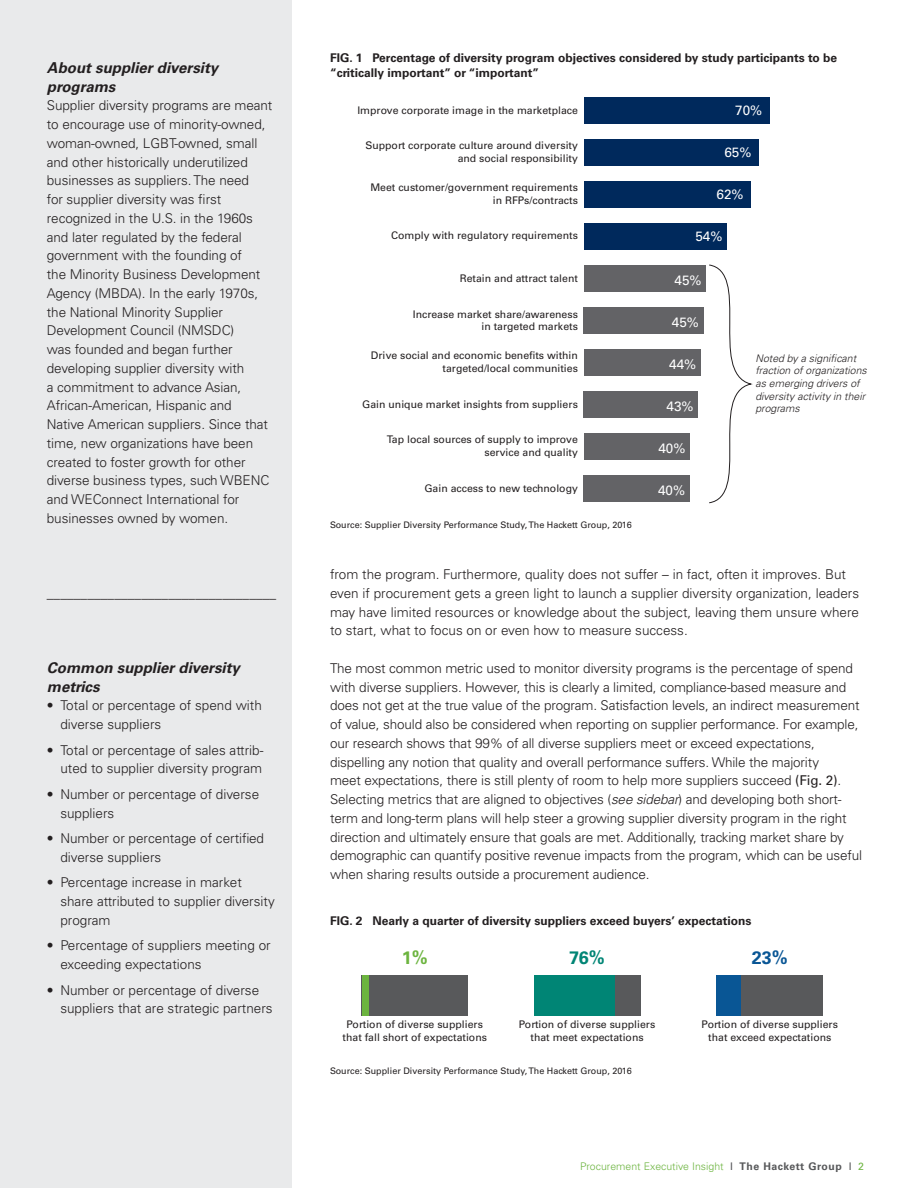
<style>
.page{position:relative;width:918px;height:1188px;background:#fff}
.page>*{position:absolute;margin:0;border:0;box-sizing:border-box;transform-origin:0 0}
.t1{font:700 18px "Univers LT Std";color:#008575}
.t2{font:700 18px "Univers LT Std";color:#095695}
.t3{font:700 18px "Univers LT Std";color:#6cb43f}
.t4{font:italic 700 15px/18.8px "Univers LT Std";color:#231f20}
.t5{font:300 13.5px/18.8px "Univers LT Std";letter-spacing:-.005em;color:#231f20}
.t6{font:13.5px "Univers LT Std";color:#fff}
.t7{font:700 12px/14.4px "Univers LT Std";color:#231f20}
.t8{font:10.5px/12.6px "Univers LT Std";color:#231f20;text-align:right}
.t9{font:italic 300 10.5px/12.6px "Univers LT Std";color:#231f20}
.t10{font:300 10.5px "Univers LT Std";color:#6cb43f}
.t11{font:9px "Univers LT Std";color:#231f20}
.s1{font-weight:400}
.s2{font-style:italic}
.s3{font-weight:400;color:#57585a}
.s4{font-weight:700;color:#57585a}
</style>
<div class="page">
<div style="left:0;top:0;width:292px;height:1188px;background:#e9eaeb"></div>
<div style="left:642px;top:97px;width:128px;height:27px;background:#00295c"></div>
<div style="left:584px;top:97px;width:58px;height:27px;background:#00295c"></div>
<div style="left:648px;top:139px;width:111px;height:27px;background:#00295c"></div>
<div style="left:584px;top:139px;width:64px;height:27px;background:#00295c"></div>
<div style="left:687px;top:181px;width:64px;height:27px;background:#00295c"></div>
<div style="left:584px;top:181px;width:103px;height:27px;background:#00295c"></div>
<div style="left:687px;top:223px;width:40px;height:27px;background:#00295c"></div>
<div style="left:584px;top:223px;width:103px;height:27px;background:#00295c"></div>
<div style="left:610px;top:265px;width:96px;height:27px;background:#636366"></div>
<div style="left:584px;top:265px;width:26px;height:27px;background:#636366"></div>
<div style="left:621px;top:307px;width:82px;height:27px;background:#636366"></div>
<div style="left:584px;top:307px;width:37px;height:27px;background:#636366"></div>
<div style="left:616px;top:349px;width:85px;height:27px;background:#636366"></div>
<div style="left:584px;top:349px;width:32px;height:27px;background:#636366"></div>
<div style="left:629px;top:391px;width:69px;height:27px;background:#636366"></div>
<div style="left:584px;top:391px;width:45px;height:27px;background:#636366"></div>
<div style="left:624px;top:433px;width:66px;height:27px;background:#636366"></div>
<div style="left:584px;top:433px;width:40px;height:27px;background:#636366"></div>
<div style="left:613px;top:475px;width:77px;height:27px;background:#636366"></div>
<div style="left:584px;top:475px;width:29px;height:27px;background:#636366"></div>
<svg style="left:709px;top:264px;width:44px;height:240px"></svg>
<div style="left:534px;top:975px;width:106px;height:40px;background:#58595b"></div>
<div style="left:534px;top:975px;width:81px;height:40px;background:#008575"></div>
<div style="left:717px;top:975px;width:106px;height:40px;background:#58595b"></div>
<div style="left:717px;top:975px;width:24px;height:40px;background:#095695"></div>
<div style="left:362px;top:975px;width:106px;height:40px;background:#58595b"></div>
<div style="left:362px;top:975px;width:6px;height:40px;background:#6cb43f"></div>
<p class="t4" style="left:47px;top:58px;width:173px">About supplier diversity programs</p>
<p class="t5" style="left:47px;top:96px;width:227px">Supplier diversity programs are meant to encourage use of minority-owned, woman-owned, LGBT-owned, small and other historically underutilized businesses as suppliers. The need<br>for supplier diversity was first recognized in the U.S. in the 1960s and later regulated by the federal government with the founding of<br>the Minority Business Development Agency (MBDA). In the early 1970s, the National Minority Supplier Development Council (NMSDC)<br>was founded and began further developing supplier diversity with<br>a commitment to advance Asian, African-American, Hispanic and Native American suppliers. Since that time, new organizations have been created to foster growth for other diverse business types, such WBENC and WEConnect International for businesses owned by women.</p>
<p class="t5" style="left:47px;top:584px;width:231px">__________________________________</p>
<p class="t4" style="left:47px;top:658px;width:195px">Common supplier diversity metrics</p>
<p class="t5" style="left:60px;top:696px;width:203px;text-indent:-14px">• Total or percentage of spend with diverse suppliers</p>
<p class="t5" style="left:47px;top:740px;width:218px;text-align:right">• Total or percentage of sales attrib&shy;uted to supplier diversity program</p>
<p class="t5" style="left:60px;top:785px;width:200px;text-indent:-14px">• Number or percentage of diverse suppliers</p>
<p class="t5" style="left:60px;top:829px;width:205px;text-indent:-14px">• Number or percentage of certified diverse suppliers</p>
<p class="t5" style="left:60px;top:873px;width:216px;text-indent:-14px">• Percentage increase in market share attributed to supplier diversity program</p>
<p class="t5" style="left:60px;top:936px;width:212px;text-indent:-14px">• Percentage of suppliers meeting or exceeding expectations</p>
<p class="t5" style="left:60px;top:980px;width:214px;text-indent:-14px">• Number or percentage of diverse suppliers that are strategic partners</p>
<p class="t7" style="left:330px;top:51px;width:509px">FIG. 1 Percentage of diversity program objectives considered by study participants to be “critically important” or “important”</p>
<p class="t8" style="left:357px;top:104px;width:222px">Improve corporate image in the marketplace</p>
<p class="t6" style="left:735px;top:102px;width:29px">70%</p>
<p class="t8" style="left:365px;top:139px;width:214px">Support corporate culture around diversity and social responsibility</p>
<p class="t8" style="left:370px;top:181px;width:209px">Meet customer/government requirements in RFPs/contracts</p>
<p class="t8" style="left:391px;top:229px;width:188px">Comply with regulatory requirements</p>
<p class="t8" style="left:460px;top:272px;width:119px">Retain and attract talent</p>
<p class="t8" style="left:413px;top:308px;width:167px">Increase market share/awareness in targeted markets</p>
<p class="t8" style="left:371px;top:349px;width:209px">Drive social and economic benefits within targeted/local communities</p>
<p class="t6" style="left:724px;top:144px;width:29px">65%</p>
<p class="t6" style="left:717px;top:186px;width:29px">62%</p>
<p class="t6" style="left:695px;top:228px;width:29px">54%</p>
<p class="t6" style="left:675px;top:272px;width:29px">45%</p>
<p class="t6" style="left:672px;top:314px;width:29px">45%</p>
<p class="t9" style="left:755px;top:352px;width:113px">Noted by a significant fraction of organizations as emerging drivers of diversity activity in their programs</p>
<p class="t6" style="left:669px;top:356px;width:29px">44%</p>
<p class="t8" style="left:362px;top:398px;width:217px">Gain unique market insights from suppliers</p>
<p class="t8" style="left:387px;top:433px;width:193px">Tap local sources of supply to improve service and quality</p>
<p class="t8" style="left:424px;top:482px;width:155px">Gain access to new technology</p>
<p class="t6" style="left:658px;top:482px;width:29px">40%</p>
<p class="t6" style="left:667px;top:398px;width:29px">43%</p>
<p class="t6" style="left:658px;top:440px;width:29px">40%</p>
<p class="t11" style="left:330px;top:520px;width:303px">Source: Supplier Diversity Performance Study, The Hackett Group, 2016</p>
<p class="t5" style="left:330px;top:565px;width:531px">from the program. Furthermore, quality does not suffer – in fact, often it improves. But even if procurement gets a green light to launch a supplier diversity organization, leaders may have limited resources or knowledge about the subject, leaving them unsure where to start, what to focus on or even how to measure success.</p>
<p class="t5" style="left:330px;top:659px;width:534px">The most common metric used to monitor diversity programs is the percentage of spend with diverse suppliers. However, this is clearly a limited, compliance-based measure and does not get at the true value of the program. Satisfaction levels, an indirect measurement of value, should also be considered when reporting on supplier performance. For example, our research shows that 99% of all diverse suppliers meet or exceed expectations, dispelling any notion that quality and overall performance suffers. While the majority<br>meet expectations, there is still plenty of room to help more suppliers succeed <span class="s1">(Fig. 2)</span>.<br>Selecting metrics that are aligned to objectives (<span class="s2">see sidebar</span>) and developing both short&shy;term and long-term plans will help steer a growing supplier diversity program in the right direction and ultimately ensure that goals are met. Additionally, tracking market share by demographic can quantify positive revenue impacts from the program, which can be useful when sharing results outside a procurement audience.</p>
<p class="t7" style="left:330px;top:914px;width:423px">FIG. 2 Nearly a quarter of diversity suppliers exceed buyers’ expectations</p>
<h1 class="t3" style="left:402px;top:948px;width:28px">1%</h1>
<h1 class="t1" style="left:569px;top:948px;width:37px">76%</h1>
<h1 class="t2" style="left:752px;top:948px;width:38px">23%</h1>
<p class="t8" style="left:343px;top:1018px;width:146px;text-align:center">Portion of diverse suppliers that fall short of expectations</p>
<p class="t8" style="left:519px;top:1018px;width:138px;text-align:center">Portion of diverse suppliers that meet expectations</p>
<p class="t8" style="left:702px;top:1018px;width:138px;text-align:center">Portion of diverse suppliers that exceed expectations</p>
<p class="t11" style="left:330px;top:1065px;width:303px">Source: Supplier Diversity Performance Study, The Hackett Group, 2016</p>
<p class="t10" style="left:580px;top:1160px;width:285px">Procurement Executive Insight <span class="s3">I</span> <span class="s4">The Hackett Group</span> <span class="s3">I</span> <span class="s1">2</span></p>
</div>
